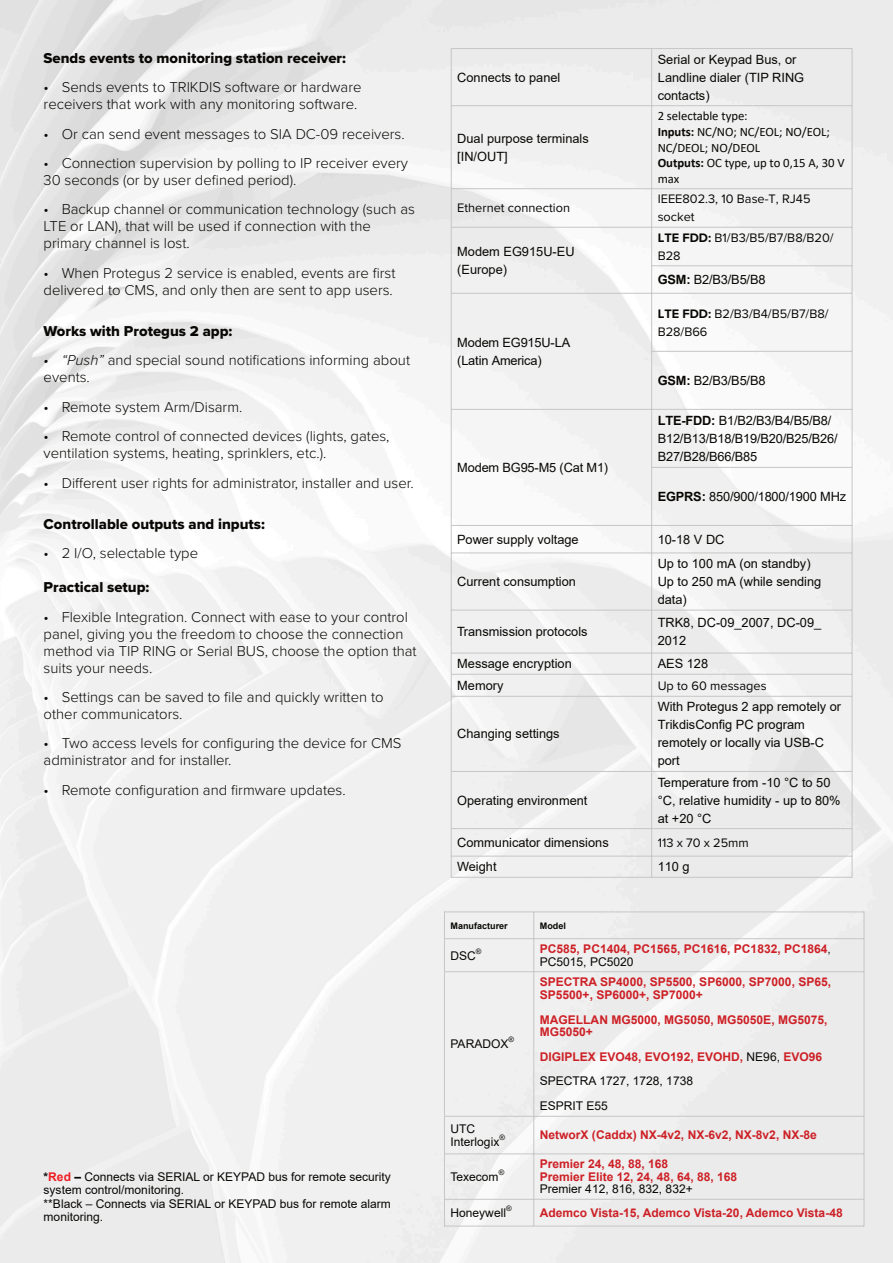
<style>
.page{position:relative;width:893px;height:1263px;background:#fff}
.page>*{position:absolute;margin:0;border:0;box-sizing:border-box;transform-origin:0 0}
.t1{font:300 14.85px/17px "Proxima Nova";color:#080704}
.t2{font:14.85px "Proxima Nova Extrabld";color:#080704}
.t3{font:12.75px/18px "Arial";color:#080704}
.t4{font:12.75px/18px "Proxima Nova";color:#080704}
.t5{font:12.75px/15.6px "Calibri";letter-spacing:-.005em;color:#080704}
.t6{font:700 12px/12.5px "Arial";color:#cd2026}
.t7{font:12px/13.5px "Arial";color:#080704}
.t8{font:700 9px "Arial";color:#080704}
.t9{font:7.5px "Arial";color:#080704}
.s1{font-style:italic}
.s2{font-weight:700}
.s3{font-weight:700;color:#ee1e23}
.s4{font-weight:400;color:#231f20}
.s5{font-weight:400;color:#080704}
.s6{font-weight:700;color:#cd2026}
</style>
<div class="page">
<hr style="left:451px;top:48px;width:1px;height:830px;background:#c6c6c5">
<hr style="left:852px;top:48px;width:1px;height:830px;background:#c6c6c5">
<hr style="left:651px;top:49px;width:1px;height:828px;background:#c6c6c5">
<hr style="left:451px;top:48px;width:401px;height:1px;background:#c6c6c5">
<hr style="left:451px;top:105px;width:401px;height:1px;background:#c6c6c5">
<hr style="left:451px;top:188px;width:401px;height:1px;background:#c6c6c5">
<hr style="left:451px;top:227px;width:401px;height:1px;background:#c6c6c5">
<hr style="left:652px;top:265px;width:200px;height:1px;background:#c6c6c5">
<hr style="left:451px;top:293px;width:401px;height:1px;background:#c6c6c5">
<hr style="left:652px;top:351px;width:200px;height:1px;background:#c6c6c5">
<hr style="left:451px;top:409px;width:401px;height:1px;background:#c6c6c5">
<hr style="left:652px;top:467px;width:200px;height:1px;background:#c6c6c5">
<hr style="left:451px;top:525px;width:401px;height:1px;background:#c6c6c5">
<hr style="left:451px;top:552px;width:401px;height:1px;background:#c6c6c5">
<hr style="left:451px;top:610px;width:401px;height:1px;background:#c6c6c5">
<hr style="left:451px;top:653px;width:401px;height:1px;background:#c6c6c5">
<hr style="left:451px;top:674px;width:401px;height:1px;background:#c6c6c5">
<hr style="left:451px;top:696px;width:401px;height:1px;background:#c6c6c5">
<hr style="left:451px;top:771px;width:401px;height:1px;background:#c6c6c5">
<hr style="left:451px;top:828px;width:401px;height:1px;background:#c6c6c5">
<hr style="left:451px;top:856px;width:401px;height:1px;background:#c6c6c5">
<hr style="left:451px;top:877px;width:401px;height:1px;background:#c6c6c5">
<hr style="left:444px;top:911px;width:1px;height:315px;background:#c6c6c5">
<hr style="left:863px;top:911px;width:1px;height:315px;background:#c6c6c5">
<hr style="left:533px;top:912px;width:1px;height:314px;background:#c6c6c5">
<hr style="left:444px;top:911px;width:420px;height:1px;background:#c6c6c5">
<hr style="left:444px;top:938px;width:420px;height:1px;background:#c6c6c5">
<hr style="left:444px;top:971px;width:420px;height:1px;background:#c6c6c5">
<hr style="left:444px;top:1116px;width:420px;height:1px;background:#c6c6c5">
<hr style="left:444px;top:1153px;width:420px;height:1px;background:#c6c6c5">
<hr style="left:444px;top:1199px;width:420px;height:1px;background:#c6c6c5">
<hr style="left:444px;top:1225px;width:420px;height:1px;background:#c6c6c5">
<p class="t2" style="left:44px;top:51px;width:304px">Sends events to monitoring station receiver:</p>
<p class="t1" style="left:44px;top:79px;width:319px">• Sends events to TRIKDIS software or hardware receivers that work with any monitoring software.</p>
<p class="t1" style="left:44px;top:126px;width:363px">• Or can send event messages to SIA DC-09 receivers.</p>
<p class="t1" style="left:44px;top:155px;width:366px">• Connection supervision by polling to IP receiver every<br>30 seconds (or by user defined period).</p>
<p class="t1" style="left:44px;top:202px;width:373px">• Backup channel or communication technology (such as<br>LTE or LAN), that will be used if connection with the primary channel is lost.</p>
<p class="t1" style="left:44px;top:265px;width:353px">• When Protegus 2 service is enabled, events are first delivered to CMS, and only then are sent to app users.</p>
<p class="t2" style="left:44px;top:324px;width:190px">Works with Protegus 2 app:</p>
<p class="t1" style="left:44px;top:353px;width:368px"><span class="s1">• “Push”</span> and special sound notifications informing about events.</p>
<p class="t1" style="left:44px;top:399px;width:200px">• Remote system Arm/Disarm.</p>
<p class="t1" style="left:44px;top:428px;width:347px">• Remote control of connected devices (lights, gates, ventilation systems, heating, sprinklers, etc.).</p>
<p class="t1" style="left:44px;top:475px;width:371px">• Different user rights for administrator, installer and user.</p>
<p class="t2" style="left:44px;top:517px;width:223px">Controllable outputs and inputs:</p>
<p class="t1" style="left:44px;top:545px;width:156px">• 2 I/O, selectable type</p>
<p class="t2" style="left:44px;top:580px;width:107px">Practical setup:</p>
<p class="t1" style="left:44px;top:609px;width:375px">• Flexible Integration. Connect with ease to your control panel, giving you the freedom to choose the connection method via TIP RING or Serial BUS, choose the option that suits your needs.</p>
<p class="t1" style="left:44px;top:689px;width:342px">• Settings can be saved to file and quickly written to other communicators.</p>
<p class="t1" style="left:44px;top:735px;width:359px">• Two access levels for configuring the device for CMS administrator and for installer.</p>
<p class="t1" style="left:44px;top:782px;width:304px">• Remote configuration and firmware updates.</p>
<p class="t7" style="left:44px;top:1171px;width:349px"><span class="s2">*</span><span class="s3">Red</span> <span class="s2">–</span> Connects via SERIAL or KEYPAD bus for remote security system control/monitoring.<br>**Black – Connects via SERIAL or KEYPAD bus for remote alarm monitoring.</p>
<p class="t3" style="left:457px;top:69px;width:105px">Connects to panel</p>
<p class="t3" style="left:457px;top:130px;width:133px">Dual purpose terminals [IN/OUT]</p>
<p class="t3" style="left:658px;top:51px;width:148px">Serial or Keypad Bus, or<br>Landline dialer (TIP RING contacts)</p>
<p class="t5" style="left:658px;top:109px;width:189px">2 selectable type:<br><span class="s2">Inputs:</span> NC/NO; NC/EOL; NO/EOL;<br>NC/DEOL; NO/DEOL<br><span class="s2">Outputs:</span> OC type, up to 0,15 A, 30 V max</p>
<p class="t4" style="left:457px;top:200px;width:114px">Ethernet connection</p>
<p class="t4" style="left:658px;top:191px;width:154px">IEEE802.3, 10 Base-T, RJ45 socket</p>
<p class="t3" style="left:457px;top:243px;width:119px">Modem EG915U-EU (Europe)</p>
<p class="t4" style="left:658px;top:229px;width:177px"><span class="s2">LTE FDD:</span> B1/B3/B5/B7/B8/B20/<br>B28</p>
<p class="t3" style="left:658px;top:272px;width:109px"><span class="s2">GSM:</span> B2/B3/B5/B8</p>
<p class="t3" style="left:457px;top:335px;width:114px">Modem EG915U-LA (Latin America)</p>
<p class="t3" style="left:457px;top:460px;width:152px">Modem BG95-M5 (Cat M1)</p>
<p class="t4" style="left:658px;top:305px;width:172px"><span class="s2">LTE FDD:</span> B2/B3/B4/B5/B7/B8/<br>B28/B66</p>
<p class="t3" style="left:658px;top:373px;width:109px"><span class="s2">GSM:</span> B2/B3/B5/B8</p>
<p class="t3" style="left:658px;top:413px;width:181px"><span class="s2">LTE-FDD:</span> B1/B2/B3/B4/B5/B8/<br>B12/B13/B18/B19/B20/B25/B26/<br>B27/B28/B66/B85</p>
<p class="t3" style="left:658px;top:489px;width:190px"><span class="s2">EGPRS:</span> 850/900/1800/1900 MHz</p>
<p class="t3" style="left:457px;top:531px;width:123px">Power supply voltage</p>
<p class="t3" style="left:658px;top:531px;width:68px">10-18 V DC</p>
<p class="t3" style="left:457px;top:574px;width:120px">Current consumption</p>
<p class="t3" style="left:658px;top:556px;width:165px">Up to 100 mA (on standby)<br>Up to 250 mA (while sending data)</p>
<p class="t3" style="left:457px;top:624px;width:132px">Transmission protocols</p>
<p class="t3" style="left:658px;top:615px;width:165px">TRK8, DC-09_2007, DC-09_<br>2012</p>
<p class="t3" style="left:457px;top:656px;width:116px">Message encryption</p>
<p class="t3" style="left:658px;top:656px;width:52px">AES 128</p>
<p class="t3" style="left:457px;top:677px;width:48px">Memory</p>
<p class="t4" style="left:658px;top:677px;width:111px">Up to 60 messages</p>
<p class="t3" style="left:457px;top:726px;width:104px">Changing settings</p>
<p class="t3" style="left:658px;top:699px;width:185px">With Protegus 2 app remotely or<br>TrikdisConfig PC program remotely or locally via USB-С port</p>
<p class="t3" style="left:457px;top:792px;width:132px">Operating environment</p>
<p class="t3" style="left:658px;top:774px;width:184px">Temperature from -10 °C to 50 °C, relative humidity - up to 80% at +20 °C</p>
<p class="t3" style="left:457px;top:835px;width:153px">Communicator dimensions</p>
<p class="t4" style="left:658px;top:834px;width:92px">113 x 70 x 25mm</p>
<p class="t3" style="left:457px;top:859px;width:41px">Weight</p>
<p class="t3" style="left:658px;top:859px;width:34px">110 g</p>
<p class="t8" style="left:450px;top:922px;width:59px">Manufacturer</p>
<p class="t8" style="left:540px;top:922px;width:28px">Model</p>
<p class="t7" style="left:450px;top:950px;width:27px">DSC</p>
<p class="t9" style="left:476px;top:948px;width:7px">®</p>
<p class="t6" style="left:540px;top:944px;width:293px">PC585, PC1404, PC1565, PC1616, PC1832, PC1864<span class="s4">,<br></span><span class="s5">PC5015, PC5020</span></p>
<p class="t7" style="left:450px;top:1038px;width:59px">PARADOX</p>
<p class="t9" style="left:508px;top:1037px;width:7px">®</p>
<p class="t6" style="left:540px;top:977px;width:293px">SPECTRA SP4000, SP5500, SP6000, SP7000, SP65,<br>SP5500+, SP6000+, SP7000+</p>
<p class="t6" style="left:540px;top:1014px;width:289px">MAGELLAN MG5000, MG5050, MG5050E, MG5075,<br>MG5050+</p>
<p class="t7" style="left:540px;top:1045px;width:284px;line-height:24.8px"><span class="s6">DIGIPLEX EVO48, EVO192, EVOHD,</span> NE96, <span class="s6">EVO96<br></span>SPECTRA 1727, 1728, 1738<br>ESPRIT E55</p>
<p class="t7" style="left:450px;top:1124px;width:50px;line-height:12.5px">UTC<br>Interlogix</p>
<p class="t9" style="left:499px;top:1134px;width:7px">®</p>
<p class="t6" style="left:540px;top:1130px;width:278px">NetworX (Caddx) NX-4v2, NX-6v2, NX-8v2, NX-8e</p>
<p class="t7" style="left:450px;top:1171px;width:50px">Texecom</p>
<p class="t9" style="left:499px;top:1169px;width:7px">®</p>
<p class="t6" style="left:540px;top:1159px;width:199px">Premier 24, 48, 88, 168<br>Premier Elite 12, 24, 48, 64, 88, 168</p>
<p class="t7" style="left:540px;top:1183px;width:154px">Premier 412, 816, 832, 832+</p>
<p class="t7" style="left:450px;top:1207px;width:57px">Honeywell</p>
<p class="t9" style="left:506px;top:1205px;width:7px">®</p>
<p class="t6" style="left:540px;top:1207px;width:304px">Ademco Vista-15, Ademco Vista-20, Ademco Vista-48</p>
</div>
